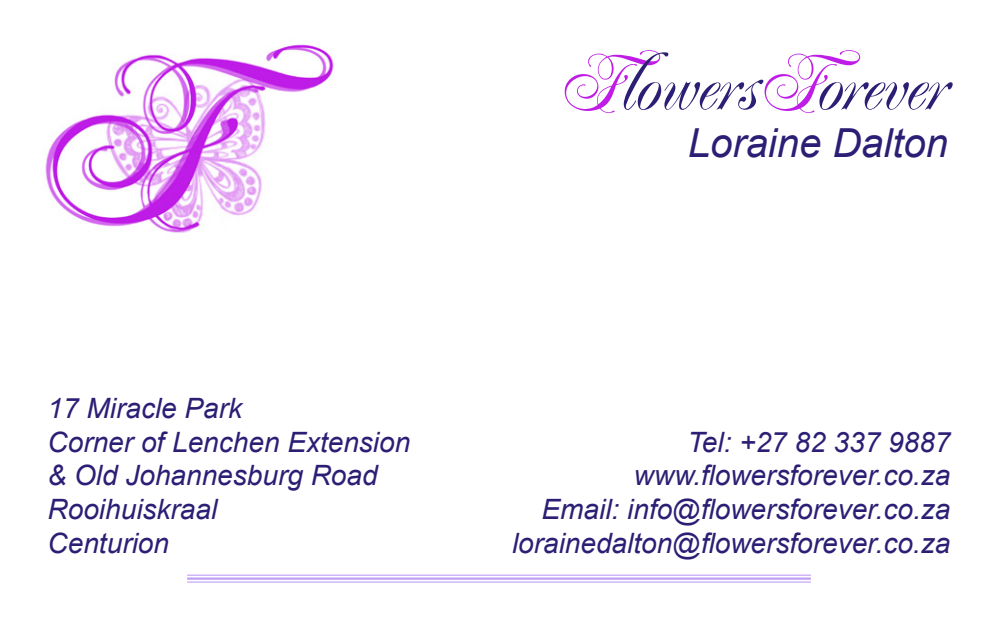
<style>
.page{position:relative;width:998px;height:624px;background:#fff}
.page>*{position:absolute;margin:0;border:0;box-sizing:border-box;transform-origin:0 0}
.t1{font:80px "Renaissance";color:#2b1f75}
.t2{font:italic 40px "Arial";color:#2b1f75}
.t3{font:italic 28px "Arial";color:#2b1f75}
.s1{color:#bf1ce5}
.s2{color:#bf1ce7}
</style>
<div class="page">
<img style="left:45px;top:44px;width:289px;height:189px">
<hr style="left:187px;top:574px;width:624px;height:2px;background:#c19ff5">
<hr style="left:187px;top:577px;width:624px;height:2px;background:#c19ff5">
<hr style="left:187px;top:581px;width:624px;height:1px;background:#c19ff5">
<p class="t3" style="left:48px;top:390px;width:196px">17 Miracle Park</p>
<p class="t3" style="left:48px;top:423px;width:364px">Corner of Lenchen Extension</p>
<p class="t3" style="left:48px;top:457px;width:331px">&amp; Old Johannesburg Road</p>
<p class="t3" style="left:48px;top:491px;width:171px">Rooihuiskraal</p>
<p class="t3" style="left:48px;top:524px;width:123px">Centurion</p>
<p class="t1" style="left:555px;top:40px;width:390px"><span class="s1">F</span>lowers<span class="s2">F</span>orever</p>
<p class="t2" style="left:688px;top:117px;width:262px">Loraine Dalton</p>
<p class="t3" style="left:687px;top:423px;width:264px">Tel: +27 82 337 9887</p>
<p class="t3" style="left:634px;top:457px;width:318px">www.flowersforever.co.za</p>
<p class="t3" style="left:542px;top:491px;width:410px">Email: info@flowersforever.co.za</p>
<p class="t3" style="left:512px;top:524px;width:440px">lorainedalton@flowersforever.co.za</p>
</div>
